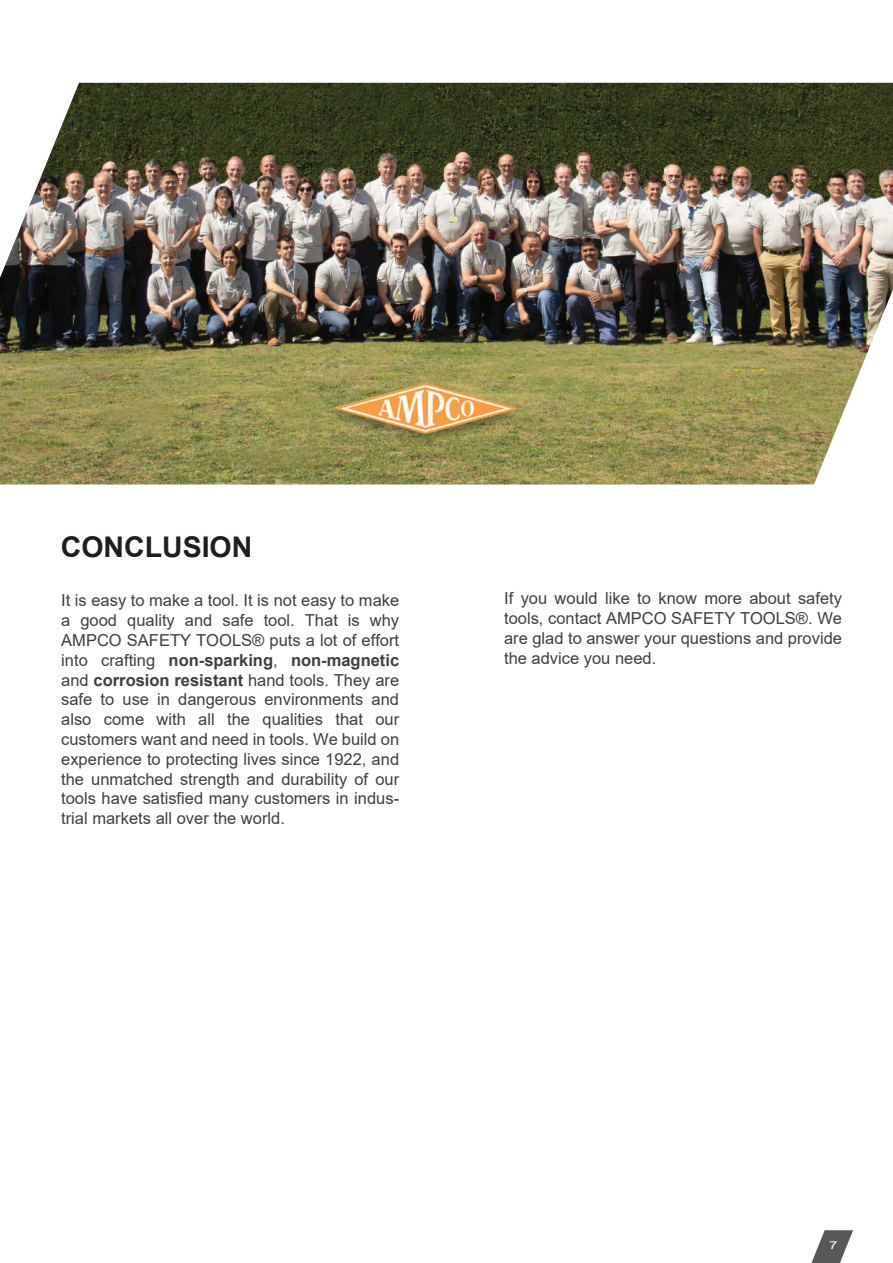
<style>
.page{position:relative;width:893px;height:1263px;background:#fff}
.page>*{position:absolute;margin:0;border:0;box-sizing:border-box;transform-origin:0 0}
.t1{font:700 28.5px "Arial";color:#211d1e}
.t2{font:16.5px/19.8px "Arial";color:#413f41;text-align:justify}
.t3{font:10.95px "Arial";color:#fff;scale:1.38 1}
.s1{font-weight:700}
</style>
<div class="page">
<svg style="left:811px;top:1230px;width:42px;height:33px"></svg>
<img style="left:0;top:83px;width:893px;height:401px">
<h1 class="t1" style="left:61px;top:527px;width:193px">CONCLUSION</h1>
<p class="t2" style="left:61px;top:591px;width:340px">It is easy to make a tool. It is not easy to make a good quality and safe tool. That is why AMPCO SAFETY TOOLS® puts a lot of effort into crafting <span class="s1">non-sparking</span>, <span class="s1">non-magnetic </span>and <span class="s1">corrosion resistant</span> hand tools. They are safe to use in dangerous environments and also come with all the qualities that our customers want and need in tools. We build on experience to protecting lives since 1922, and the unmatched strength and durability of our tools have satisfied many customers in indus&shy;trial markets all over the world.</p>
<p class="t2" style="left:504px;top:589px;width:340px">If you would like to know more about safety tools, contact AMPCO SAFETY TOOLS®. We are glad to answer your questions and provide the advice you need.</p>
<p class="t3" style="left:829px;top:1238px;width:8px">7</p>
</div>
